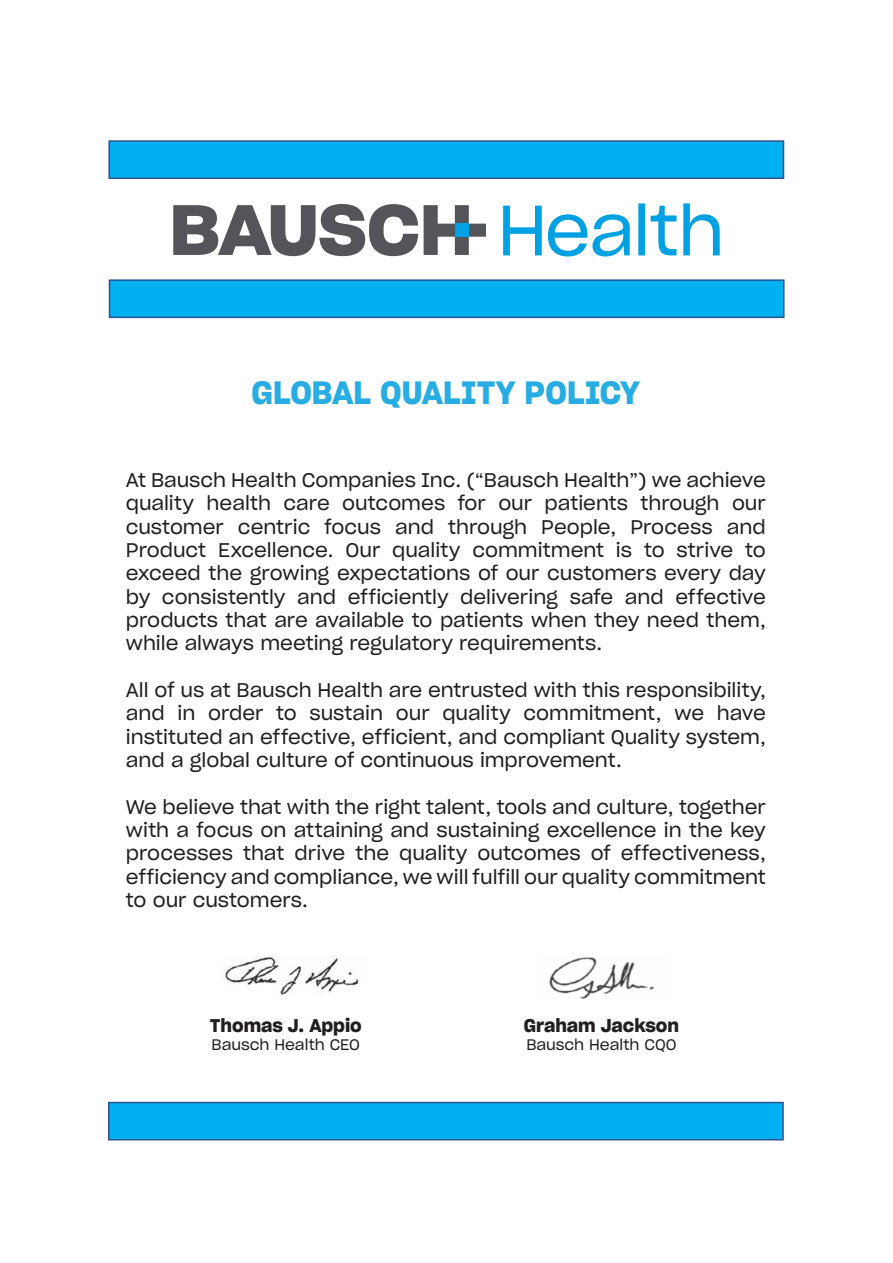
<style>
.page{position:relative;width:893px;height:1263px;background:#fff}
.page>*{position:absolute;margin:0;border:0;box-sizing:border-box;transform-origin:0 0}
.t1{font:31.5px "Sharp Grotesk Semi Bold 20";color:#27ade3}
.t2{font:19.5px/23.4px "Sharp Grotesk Book 20";color:#231f20;text-align:justify}
.t3{font:18px "Sharp Grotesk Semi Bold 20";color:#231f20}
.t4{font:15px "Sharp Grotesk Book 20";color:#231f20}
</style>
<div class="page">
<svg style="left:503px;top:206px;width:39px;height:49px"></svg>
<svg style="left:548px;top:214px;width:82px;height:42px"></svg>
<svg style="left:638px;top:203px;width:7px;height:52px"></svg>
<svg style="left:651px;top:206px;width:25px;height:49px"></svg>
<svg style="left:683px;top:203px;width:37px;height:52px"></svg>
<svg style="left:173px;top:204px;width:245px;height:52px"></svg>
<svg style="left:424px;top:205px;width:62px;height:50px"></svg>
<div style="left:455px;top:224px;width:14px;height:13px;background:#00a1e3"></div>
<div style="left:109px;top:141px;width:674px;height:37px;background:#00b0f0"></div>
<div style="left:108px;top:140px;width:676px;height:39px;border:2px solid #2e528f"></div>
<div style="left:109px;top:280px;width:675px;height:37px;background:#00b0f0"></div>
<div style="left:109px;top:279px;width:675px;height:39px;border:2px solid #2e528f"></div>
<div style="left:109px;top:1102px;width:674px;height:38px;background:#00b0f0"></div>
<div style="left:108px;top:1102px;width:676px;height:38px;border:2px solid #2e528f"></div>
<img style="left:225px;top:957px;width:429px;height:42px">
<p class="t1" style="left:252px;top:368px;width:390px">GLOBAL QUALITY POLICY</p>
<p class="t2" style="left:126px;top:467px;width:641px">At Bausch Health Companies Inc. (“Bausch Health”) we achieve quality health care outcomes for our patients through our customer centric focus and through People, Process and Product Excellence. Our quality commitment is to strive to exceed the growing expectations of our customers every day by consistently and efficiently delivering safe and effective products that are available to patients when they need them, while always meeting regulatory requirements.</p>
<p class="t2" style="left:126px;top:677px;width:641px">All of us at Bausch Health are entrusted with this responsibility, and in order to sustain our quality commitment, we have instituted an effective, efficient, and compliant Quality system, and a global culture of continuous improvement.</p>
<p class="t2" style="left:126px;top:794px;width:641px">We believe that with the right talent, tools and culture, together with a focus on attaining and sustaining excellence in the key processes that drive the quality outcomes of effectiveness, efficiency and compliance, we will fulfill our quality commitment to our customers.</p>
<p class="t3" style="left:210px;top:1011px;width:153px">Thomas J. Appio</p>
<p class="t4" style="left:212px;top:1033px;width:150px">Bausch Health CEO</p>
<p class="t3" style="left:524px;top:1011px;width:157px">Graham Jackson</p>
<p class="t4" style="left:526px;top:1033px;width:152px">Bausch Health CQO</p>
</div>
